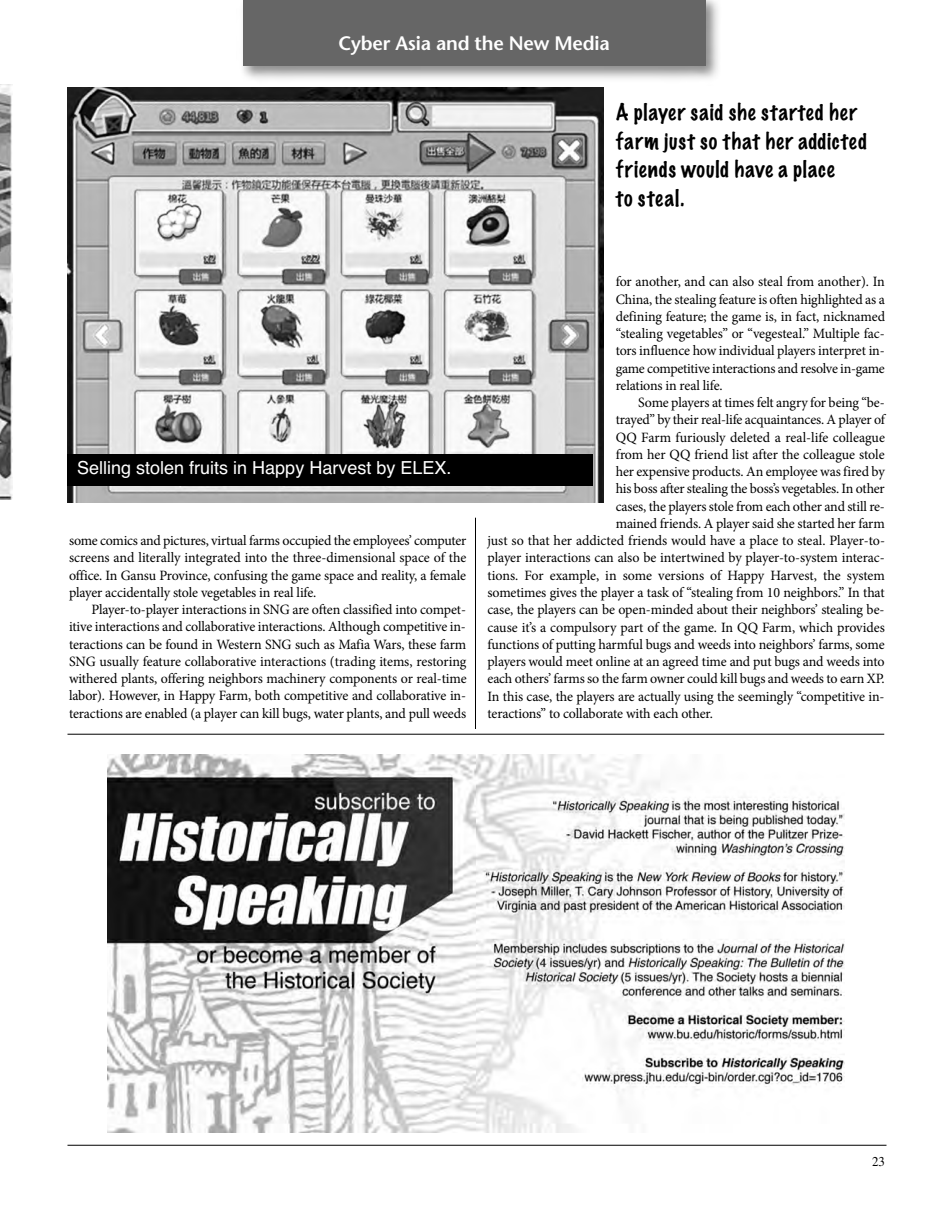
<style>
.page{position:relative;width:945px;height:1215px;background:#fff}
.page>*{position:absolute;margin:0;border:0;box-sizing:border-box;transform-origin:0 0}
.t1{font:100 21px/28.5px "Marker Felt";letter-spacing:.045em;color:#000}
.t2{font:600 19.5px "Stone Sans";letter-spacing:-.015em;color:#fff}
.t3{font:18px "Helvetica";color:#fff}
.t4{font:14.25px/17.2px "Minion Pro";letter-spacing:-.01em;color:#000;text-align:justify}
.t5{font:13.5px "EAA Times";color:#000;scale:.95 1}
</style>
<div class="page">
<hr style="left:475px;top:518px;width:1px;height:211px;background:#000">
<hr style="left:68px;top:1145px;width:818px;height:1px;background:#000">
<img style="left:243px;top:0;width:475px;height:79px">
<div style="left:243px;top:0;width:462px;height:66px;background:#666"></div>
<img style="left:0;top:84px;width:12px;height:415px">
<img style="left:108px;top:754px;width:737px;height:378px">
<hr style="left:68px;top:734px;width:816px;height:1px;background:#000">
<img style="left:68px;top:88px;width:536px;height:414px">
<div style="left:68px;top:454px;width:525px;height:32px;background:#000"></div>
<h2 class="t2" style="left:339px;top:35px;width:273px">Cyber Asia and the New Media</h2>
<h1 class="t1" style="left:616px;top:98px;width:253px">A player said she started her farm just so that her addicted friends would have a place<br>to steal.</h1>
<p class="t3" style="left:77px;top:457px;width:376px">Selling stolen fruits in Happy Harvest by ELEX.</p>
<p class="t4" style="left:69px;top:533px;width:399px">some comics and pictures, virtual farms occupied the employees’ computer screens and literally integrated into the three-dimensional space of the office. In Gansu Province, confusing the game space and reality, a female player accidentally stole vegetables in real life.</p>
<p class="t4" style="left:69px;top:602px;width:399px;text-indent:22px">Player-to-player interactions in SNG are often classified into compet&shy;itive interactions and collaborative interactions. Although competitive in&shy;teractions can be found in Western SNG such as Mafia Wars, these farm SNG usually feature collaborative interactions (trading items, restoring withered plants, offering neighbors machinery components or real-time labor). However, in Happy Farm, both competitive and collaborative in&shy;teractions are enabled (a player can kill bugs, water plants, and pull weeds</p>
<p class="t4" style="left:616px;top:274px;width:271px">for another, and can also steal from another). In China, the stealing feature is often highlighted as a defining feature; the game is, in fact, nicknamed “stealing vegetables” or “vegesteal.” Multiple fac&shy;tors influence how individual players interpret in&shy;game competitive interactions and resolve in-game relations in real life.</p>
<p class="t4" style="left:638px;top:395px;width:248px">Some players at times felt angry for being “be-</p>
<p class="t4" style="left:616px;top:413px;width:271px">trayed” by their real-life acquaintances. A player of</p>
<p class="t4" style="left:616px;top:430px;width:271px">QQ Farm furiously deleted a real-life colleague</p>
<p class="t4" style="left:616px;top:447px;width:270px">from her QQ friend list after the colleague stole</p>
<p class="t4" style="left:616px;top:464px;width:270px">her expensive products. An employee was fired by</p>
<p class="t4" style="left:616px;top:482px;width:270px">his boss after stealing the boss’s vegetables. In other</p>
<p class="t4" style="left:616px;top:499px;width:271px">cases, the players stole from each other and still re-</p>
<p class="t4" style="left:616px;top:516px;width:271px">mained friends. A player said she started her farm</p>
<p class="t4" style="left:488px;top:533px;width:399px">just so that her addicted friends would have a place to steal. Player-to-</p>
<p class="t4" style="left:488px;top:551px;width:399px">player interactions can also be intertwined by player-to-system interac-</p>
<p class="t4" style="left:488px;top:568px;width:399px">tions. For example, in some versions of Happy Harvest, the system</p>
<p class="t4" style="left:488px;top:585px;width:399px">sometimes gives the player a task of “stealing from 10 neighbors.” In that</p>
<p class="t4" style="left:488px;top:602px;width:398px">case, the players can be open-minded about their neighbors’ stealing be-</p>
<p class="t4" style="left:488px;top:620px;width:399px">cause it’s a compulsory part of the game. In QQ Farm, which provides</p>
<p class="t4" style="left:488px;top:637px;width:399px">functions of putting harmful bugs and weeds into neighbors’ farms, some</p>
<p class="t4" style="left:488px;top:654px;width:399px">players would meet online at an agreed time and put bugs and weeds into</p>
<p class="t4" style="left:488px;top:671px;width:399px">each others’ farms so the farm owner could kill bugs and weeds to earn XP.</p>
<p class="t4" style="left:488px;top:689px;width:398px">In this case, the players are actually using the seemingly “competitive in-</p>
<p class="t4" style="left:488px;top:706px;width:227px">teractions” to collaborate with each other.</p>
<p class="t5" style="left:872px;top:1156px;width:15px">23</p>
</div>
